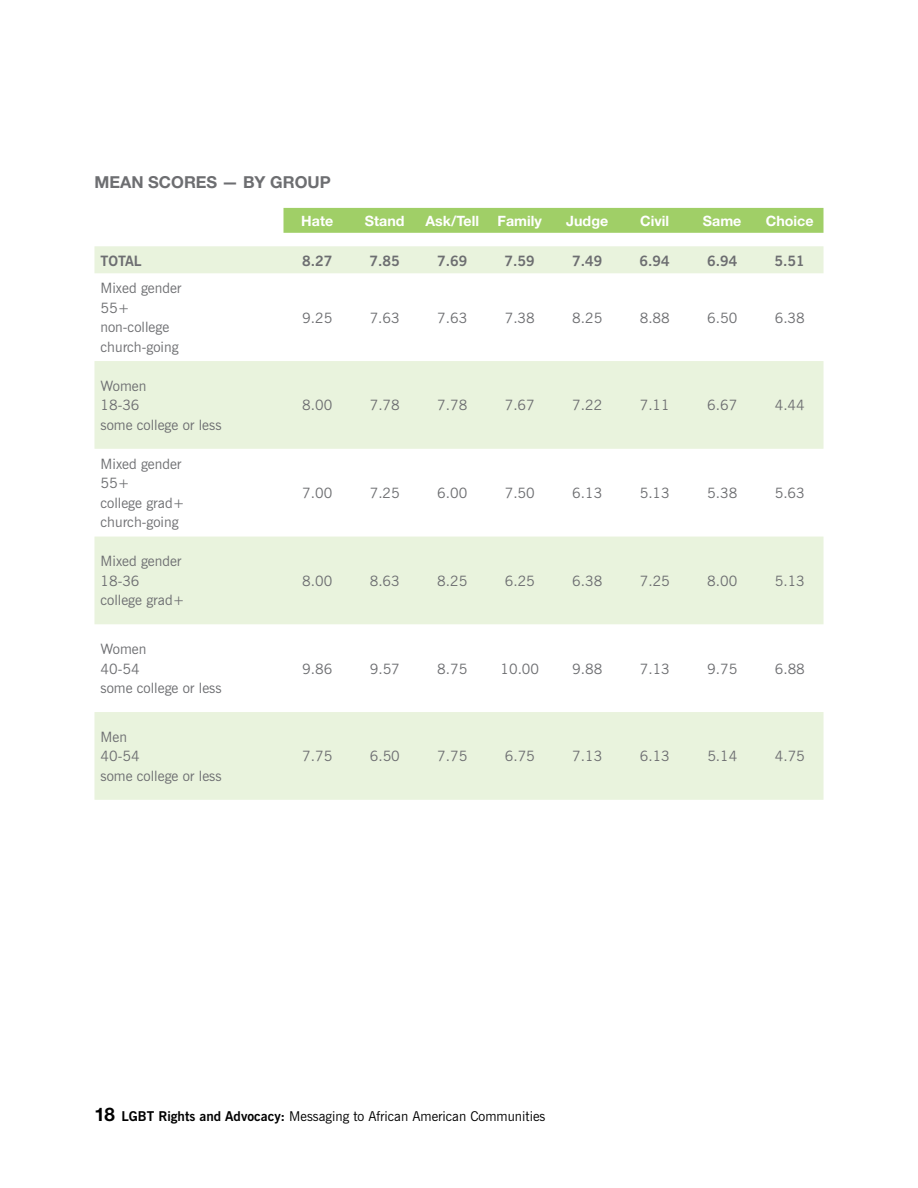
<style>
.page{position:relative;width:918px;height:1188px;background:#fff}
.page>*{position:absolute;margin:0;border:0;box-sizing:border-box;transform-origin:0 0}
.t1{font:700 16.5px "Helvetica Neue";color:#6d6e71}
.t2{font:14.25px/19.5px "News Gothic BT";color:#6d6e71}
.t3{font:700 14.25px "Helvetica Neue";color:#fff}
.t4{font:700 14.25px "News Gothic BT";color:#6d6e71}
.t5{font:13.5px "News Gothic BT";color:#000}
.s1{font-family:"Helvetica Neue";font-weight:700;font-size:18.75px}
.s2{font-weight:700}
</style>
<div class="page">
<div style="left:284px;top:208px;width:540px;height:25px;background:#a0cf67"></div>
<svg style="left:94px;top:246px;width:730px;height:554px;fill:#e9f3dd"></svg>
<p class="t1" style="left:94px;top:172px;width:13px">Mea</p>
<p class="t1" style="left:131px;top:172px;width:30px">n scores</p>
<p class="t1" style="left:222px;top:172px;width:62px">— by group</p>
<p class="t3" style="left:301px;top:212px;width:33px">Hate</p>
<p class="t3" style="left:365px;top:212px;width:41px">Stand</p>
<p class="t3" style="left:425px;top:212px;width:55px">Ask/Tell</p>
<p class="t3" style="left:498px;top:212px;width:46px">Family</p>
<p class="t3" style="left:566px;top:212px;width:43px">Judge</p>
<p class="t3" style="left:640px;top:212px;width:30px">Civil</p>
<p class="t3" style="left:703px;top:212px;width:40px">Same</p>
<p class="t3" style="left:766px;top:212px;width:49px">Choice</p>
<p class="t4" style="left:101px;top:252px;width:43px">TOTAL</p>
<p class="t4" style="left:302px;top:252px;width:32px">8.27</p>
<p class="t4" style="left:370px;top:252px;width:32px">7.85</p>
<p class="t4" style="left:437px;top:252px;width:32px">7.69</p>
<p class="t4" style="left:505px;top:252px;width:32px">7.59</p>
<p class="t4" style="left:572px;top:252px;width:32px">7.49</p>
<p class="t4" style="left:640px;top:252px;width:32px">6.94</p>
<p class="t4" style="left:707px;top:252px;width:32px">6.94</p>
<p class="t4" style="left:775px;top:252px;width:32px">5.51</p>
<p class="t2" style="left:101px;top:278px;width:83px">Mixed gender<br>55+ non-college church-going</p>
<p class="t2" style="left:302px;top:308px;width:32px">9.25</p>
<p class="t2" style="left:370px;top:308px;width:32px">7.63</p>
<p class="t2" style="left:437px;top:308px;width:32px">7.63</p>
<p class="t2" style="left:505px;top:308px;width:32px">7.38</p>
<p class="t2" style="left:572px;top:308px;width:32px">8.25</p>
<p class="t2" style="left:640px;top:308px;width:32px">8.88</p>
<p class="t2" style="left:707px;top:308px;width:32px">6.50</p>
<p class="t2" style="left:775px;top:308px;width:32px">6.38</p>
<p class="t2" style="left:101px;top:376px;width:123px">Women<br>18-36<br>some college or less</p>
<p class="t2" style="left:101px;top:454px;width:86px">Mixed gender<br>55+<br>college grad+ church-going</p>
<p class="t2" style="left:101px;top:551px;width:86px">Mixed gender<br>18-36 college grad+</p>
<p class="t2" style="left:101px;top:639px;width:123px">Women<br>40-54<br>some college or less</p>
<p class="t2" style="left:101px;top:727px;width:123px">Men<br>40-54<br>some college or less</p>
<p class="t2" style="left:302px;top:395px;width:32px">8.00</p>
<p class="t2" style="left:370px;top:395px;width:32px">7.78</p>
<p class="t2" style="left:437px;top:395px;width:32px">7.78</p>
<p class="t2" style="left:505px;top:395px;width:32px">7.67</p>
<p class="t2" style="left:572px;top:395px;width:32px">7.22</p>
<p class="t2" style="left:640px;top:395px;width:32px">7.11</p>
<p class="t2" style="left:707px;top:395px;width:32px">6.67</p>
<p class="t2" style="left:775px;top:395px;width:32px">4.44</p>
<p class="t2" style="left:302px;top:483px;width:32px">7.00</p>
<p class="t2" style="left:370px;top:483px;width:32px">7.25</p>
<p class="t2" style="left:437px;top:483px;width:32px">6.00</p>
<p class="t2" style="left:505px;top:483px;width:32px">7.50</p>
<p class="t2" style="left:572px;top:483px;width:32px">6.13</p>
<p class="t2" style="left:640px;top:483px;width:32px">5.13</p>
<p class="t2" style="left:707px;top:483px;width:32px">5.38</p>
<p class="t2" style="left:775px;top:483px;width:32px">5.63</p>
<p class="t2" style="left:302px;top:571px;width:32px">8.00</p>
<p class="t2" style="left:370px;top:571px;width:32px">8.63</p>
<p class="t2" style="left:437px;top:571px;width:32px">8.25</p>
<p class="t2" style="left:505px;top:571px;width:32px">6.25</p>
<p class="t2" style="left:572px;top:571px;width:32px">6.38</p>
<p class="t2" style="left:640px;top:571px;width:32px">7.25</p>
<p class="t2" style="left:707px;top:571px;width:32px">8.00</p>
<p class="t2" style="left:775px;top:571px;width:32px">5.13</p>
<p class="t2" style="left:302px;top:659px;width:32px">9.86</p>
<p class="t2" style="left:370px;top:659px;width:32px">9.57</p>
<p class="t2" style="left:437px;top:659px;width:32px">8.75</p>
<p class="t2" style="left:501px;top:659px;width:40px">10.00</p>
<p class="t2" style="left:572px;top:659px;width:32px">9.88</p>
<p class="t2" style="left:640px;top:659px;width:32px">7.13</p>
<p class="t2" style="left:707px;top:659px;width:32px">9.75</p>
<p class="t2" style="left:775px;top:659px;width:32px">6.88</p>
<p class="t2" style="left:302px;top:746px;width:32px">7.75</p>
<p class="t2" style="left:370px;top:746px;width:32px">6.50</p>
<p class="t2" style="left:437px;top:746px;width:32px">7.75</p>
<p class="t2" style="left:505px;top:746px;width:32px">6.75</p>
<p class="t2" style="left:572px;top:746px;width:32px">7.13</p>
<p class="t2" style="left:640px;top:746px;width:32px">6.13</p>
<p class="t2" style="left:707px;top:746px;width:32px">5.14</p>
<p class="t2" style="left:775px;top:746px;width:32px">4.75</p>
<p class="t5" style="left:94px;top:1108px;width:452px"><span class="s1">18</span> <span class="s2">LGBT Rights and Advocacy:</span> Messaging to African American Communities</p>
</div>
